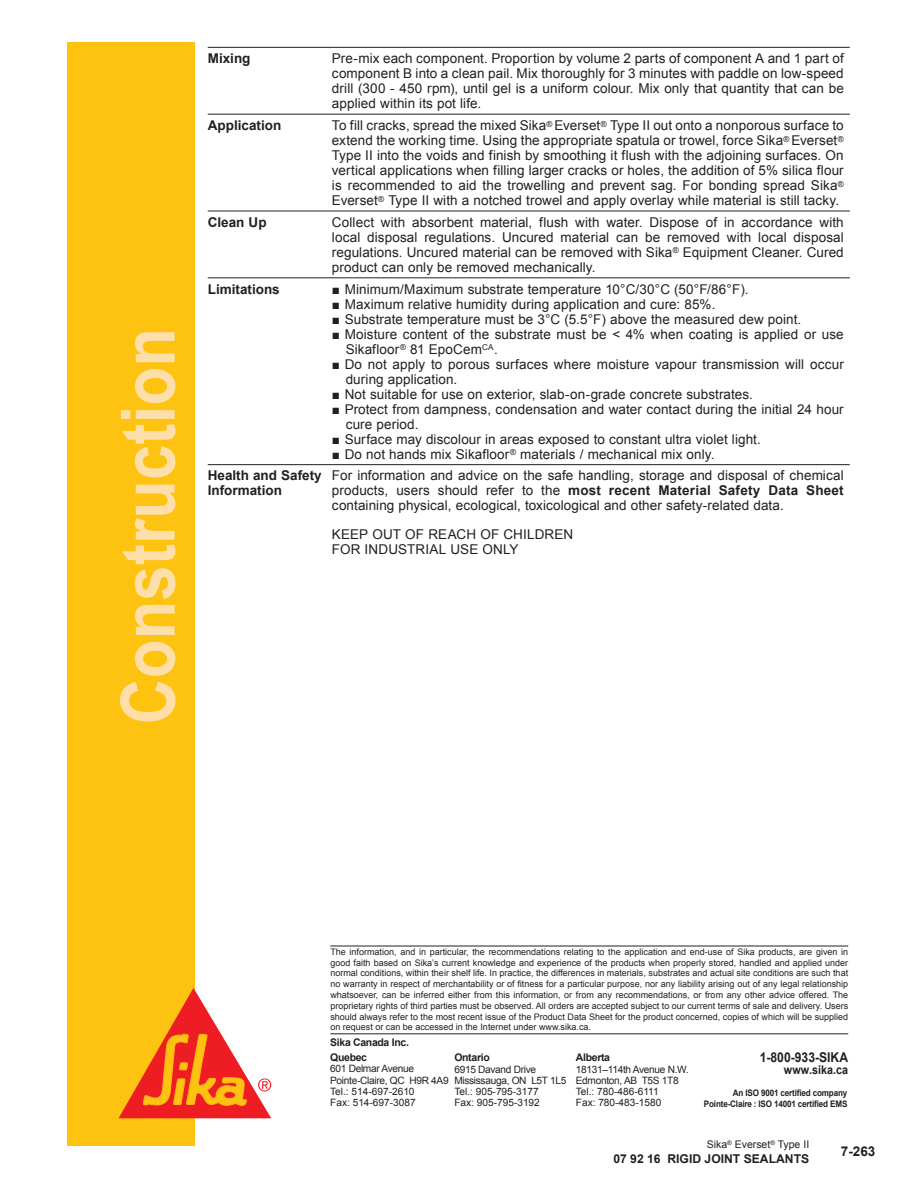
<style>
.page{position:relative;width:918px;height:1188px;background:#fff}
.page>*{position:absolute;margin:0;border:0;box-sizing:border-box;transform-origin:0 0}
.t1{font:700 75px "Arial";color:#fedfaa;scale:.85 1}
.t2{font:13.5px/15px "Arial";letter-spacing:.005em;color:#231f20;text-align:justify}
.t3{font:700 13.5px/15px "Arial";color:#231f20}
.t4{font:700 13.5px "Arial";color:#231f20;scale:.9 1}
.t5{font:700 12.15px "Arial";color:#231f20}
.t6{font:700 12px "Arial";color:#231f20;scale:.9 1}
.t7{font:700 10.5px/15px "Arial";letter-spacing:-.03em;color:#231f20}
.t8{font:10.5px "Arial";color:#231f20}
.t9{font:10.2px/11.2px "Arial";letter-spacing:-.03em;color:#231f20}
.t10{font:9px/10.8px "Arial";color:#231f20;text-align:justify}
.t11{font:700 9px/10.5px "Arial";letter-spacing:-.02em;color:#231f20;text-align:right;scale:.9 1}
.s1{font-weight:700}
</style>
<div class="page">
<div style="left:68px;top:43px;width:127px;height:1103px;background:#fec210"></div>
<svg style="left:119px;top:988px;width:152px;height:130px"></svg>
<hr style="left:330px;top:946px;width:518px;height:1px;background:#231f20">
<hr style="left:330px;top:1034px;width:518px;height:1px;background:#231f20">
<hr style="left:208px;top:211px;width:124px;height:1px;background:#231f20">
<hr style="left:332px;top:211px;width:518px;height:1px;background:#231f20">
<hr style="left:208px;top:278px;width:124px;height:1px;background:#231f20">
<hr style="left:332px;top:278px;width:518px;height:1px;background:#231f20">
<hr style="left:208px;top:464px;width:124px;height:1px;background:#231f20">
<hr style="left:332px;top:464px;width:518px;height:1px;background:#231f20">
<hr style="left:208px;top:47px;width:124px;height:1px;background:#231f20">
<hr style="left:332px;top:47px;width:518px;height:1px;background:#231f20">
<hr style="left:208px;top:114px;width:124px;height:1px;background:#231f20">
<hr style="left:332px;top:114px;width:518px;height:1px;background:#231f20">
<h1 class="t1" style="left:98px;top:724px;width:468px;rotate:-90deg">Construction</h1>
<p class="t3" style="left:208px;top:51px;width:44px">Mixing</p>
<p class="t2" style="left:332px;top:51px;width:513px">Pre-mix each component. Proportion by volume 2 parts of component A and 1 part of component B into a clean pail. Mix thoroughly for 3 minutes with paddle on low-speed drill (300 - 450 rpm), until gel is a uniform colour. Mix only that quantity that can be applied within its pot life.</p>
<p class="t3" style="left:208px;top:118px;width:75px">Application</p>
<p class="t2" style="left:332px;top:118px;width:513px">To fill cracks, spread the mixed Sika<sup>®</sup> Everset<sup>®</sup> Type II out onto a nonporous surface to extend the working time. Using the appropriate spatula or trowel, force Sika<sup>®</sup> Everset<sup>® </sup>Type II into the voids and finish by smoothing it flush with the adjoining surfaces. On vertical applications when filling larger cracks or holes, the addition of 5% silica flour is recommended to aid the trowelling and prevent sag. For bonding spread Sika<sup>® </sup>Everset<sup>®</sup> Type II with a notched trowel and apply overlay while material is still tacky.</p>
<p class="t3" style="left:208px;top:215px;width:60px">Clean Up</p>
<p class="t2" style="left:332px;top:215px;width:513px">Collect with absorbent material, flush with water. Dispose of in accordance with local disposal regulations. Uncured material can be removed with local disposal regulations. Uncured material can be removed with Sika<sup>®</sup> Equipment Cleaner. Cured product can only be removed mechanically.</p>
<p class="t3" style="left:208px;top:282px;width:74px">Limitations</p>
<p class="t2" style="left:332px;top:282px;width:418px">■ Minimum/Maximum substrate temperature 10°C/30°C (50°F/86°F).</p>
<p class="t2" style="left:332px;top:297px;width:385px">■ Maximum relative humidity during application and cure: 85%.</p>
<p class="t2" style="left:332px;top:312px;width:471px">■ Substrate temperature must be 3°C (5.5°F) above the measured dew point.</p>
<p class="t2" style="left:346px;top:327px;width:500px;text-indent:-14px">■ Moisture content of the substrate must be &lt; 4% when coating is applied or use<br>Sikafloor<sup>®</sup> 81 EpoCem<sup>CA</sup>.</p>
<p class="t2" style="left:346px;top:357px;width:500px;text-indent:-14px">■ Do not apply to porous surfaces where moisture vapour transmission will occur during application.</p>
<p class="t2" style="left:332px;top:387px;width:423px">■ Not suitable for use on exterior, slab-on-grade concrete substrates.</p>
<p class="t2" style="left:346px;top:402px;width:500px;text-indent:-14px">■ Protect from dampness, condensation and water contact during the initial 24 hour cure period.</p>
<p class="t2" style="left:332px;top:432px;width:430px">■ Surface may discolour in areas exposed to constant ultra violet light.</p>
<p class="t2" style="left:332px;top:447px;width:384px">■ Do not hands mix Sikafloor<sup>®</sup> materials / mechanical mix only.</p>
<p class="t3" style="left:208px;top:469px;width:116px">Health and Safety<br>Information</p>
<p class="t2" style="left:332px;top:468px;width:513px">For information and advice on the safe handling, storage and disposal of chemical products, users should refer to the <span class="s1">most recent Material Safety Data Sheet </span>containing physical, ecological, toxicological and other safety-related data.</p>
<p class="t2" style="left:332px;top:527px;width:243px">KEEP OUT OF REACH OF CHILDREN<br>FOR INDUSTRIAL USE ONLY</p>
<p class="t10" style="left:330px;top:946px;width:519px">The information, and in particular, the recommendations relating to the application and end-use of Sika products, are given in good faith based on Sika’s current knowledge and experience of the products when properly stored, handled and applied under normal conditions, within their shelf life. In practice, the differences in materials, substrates and actual site conditions are such that no warranty in respect of merchantability or of fitness for a particular purpose, nor any liability arising out of any legal relationship whatsoever, can be inferred either from this information, or from any recommendations, or from any other advice offered. The proprietary rights of third parties must be observed. All orders are accepted subject to our current terms of sale and delivery. Users should always refer to the most recent issue of the Product Data Sheet for the product concerned, copies of which will be supplied on request or can be accessed in the Internet under www.sika.ca.</p>
<p class="t4" style="left:760px;top:1048px;width:100px">1-800-933-SIKA</p>
<p class="t6" style="left:784px;top:1062px;width:73px">www.sika.ca</p>
<p class="t11" style="left:704px;top:1088px;width:161px">An ISO 9001 certified company<br>Pointe-Claire : ISO 14001 certified EMS</p>
<p class="t7" style="left:330px;top:1035px;width:80px">Sika Canada Inc.<br>Quebec</p>
<p class="t9" style="left:330px;top:1063px;width:120px">601 Delmar Avenue<br>Pointe-Claire, QC H9R 4A9<br>Tel.: 514-697-2610<br>Fax: 514-697-3087</p>
<p class="t7" style="left:454px;top:1050px;width:37px">Ontario</p>
<p class="t9" style="left:454px;top:1063px;width:114px">6915 Davand Drive<br>Mississauga, ON L5T 1L5<br>Tel.: 905-795-3177<br>Fax: 905-795-3192</p>
<p class="t7" style="left:576px;top:1050px;width:36px">Alberta</p>
<p class="t9" style="left:576px;top:1063px;width:114px">18131–114th Avenue N.W.<br>Edmonton, AB T5S 1T8<br>Tel.: 780-486-6111<br>Fax: 780-483-1580</p>
<p class="t8" style="left:707px;top:1137px;width:104px">Sika<sup>®</sup> Everset<sup>®</sup> Type II</p>
<p class="t5" style="left:613px;top:1150px;width:196px">07 92 16 Rigid Joint Sealants</p>
<p class="t3" style="left:841px;top:1144px;width:36px">7-263</p>
</div>
